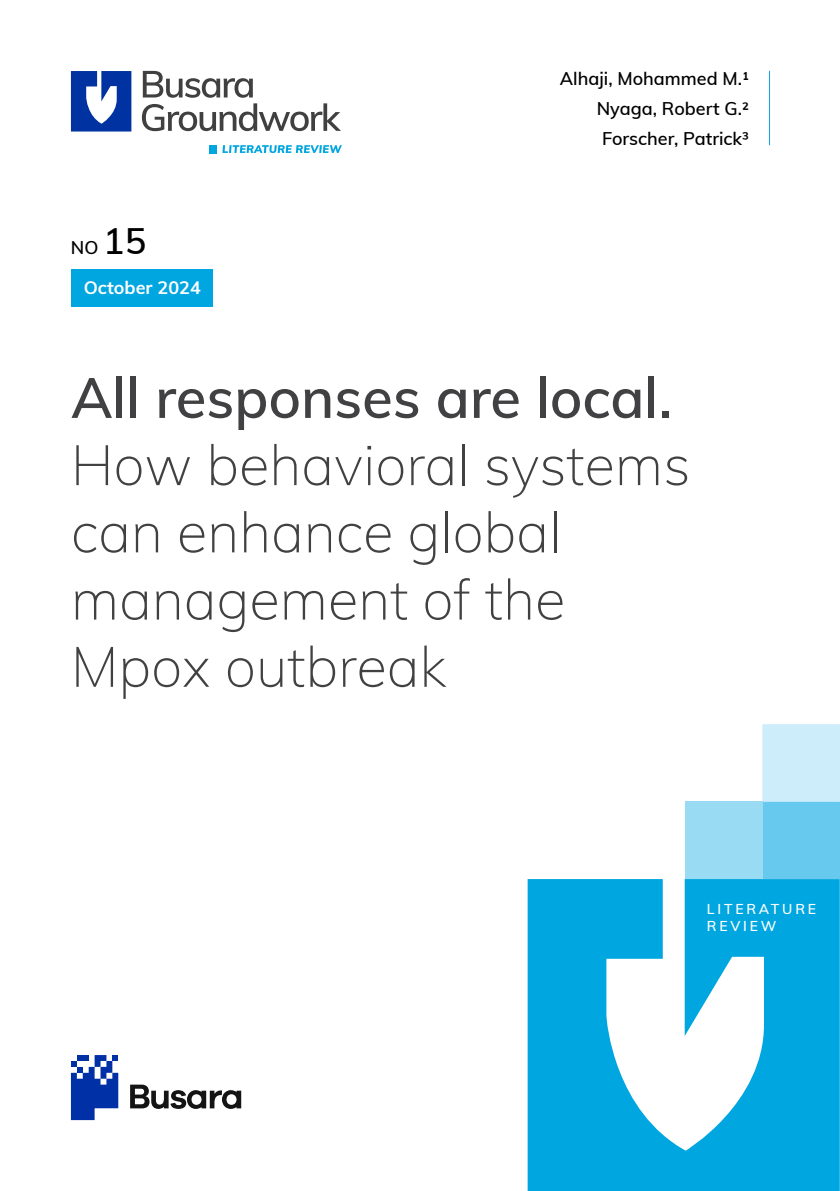
<style>
.page{position:relative;width:840px;height:1191px;background:#fff}
.page>*{position:absolute;margin:0;border:0;box-sizing:border-box;transform-origin:0 0}
.t1{font:200 56px/67.2px "Muli";color:#414042}
.t2{font:600 56px "Muli";color:#414042}
.t3{font:600 18px/30px "Muli";color:#000;text-align:right}
.t4{font:700 18px "Muli";color:#fff}
.t5{font:600 14px/16.8px "Muli";letter-spacing:.2em;color:#fff}
.s1{font-size:36px}
</style>
<div class="page">
<svg style="left:142px;top:71px;width:199px;height:60px"></svg>
<svg style="left:222px;top:145px;width:120px;height:8px"></svg>
<svg style="left:71px;top:71px;width:60px;height:60px"></svg>
<div style="left:208px;top:145px;width:8px;height:8px;background:#00a6e0"></div>
<svg style="left:527px;top:879px;width:312px;height:312px;fill:#00a6e0"></svg>
<svg style="left:762px;top:724px;width:77px;height:155px;background:#99dbf3"></svg>
<div style="left:684px;top:801px;width:78px;height:78px;background:#99dbf3"></div>
<svg style="left:71px;top:1055px;width:47px;height:65px"></svg>
<svg style="left:130px;top:1084px;width:111px;height:25px"></svg>
<div style="left:71px;top:269px;width:142px;height:38px;background:#00a6e0"></div>
<hr style="left:768px;top:71px;width:1px;height:74px;background:#00a6e0">
<p class="t3" style="left:71px;top:231px;width:77px">NO <span class="s1">15</span></p>
<p class="t4" style="left:84px;top:274px;width:118px">October 2024</p>
<p class="t3" style="left:559px;top:63px;width:190px">Alhaji, Mohammed M.1<br>Nyaga, Robert G.2<br>Forscher, Patrick3</p>
<p class="t2" style="left:71px;top:357px;width:602px">All responses are local.</p>
<p class="t1" style="left:71px;top:429px;width:621px">How behavioral systems can enhance global management of the<br>Mpox outbreak</p>
<p class="t5" style="left:706px;top:900px;width:111px">LITERATURE<br>REVIEW</p>
</div>
